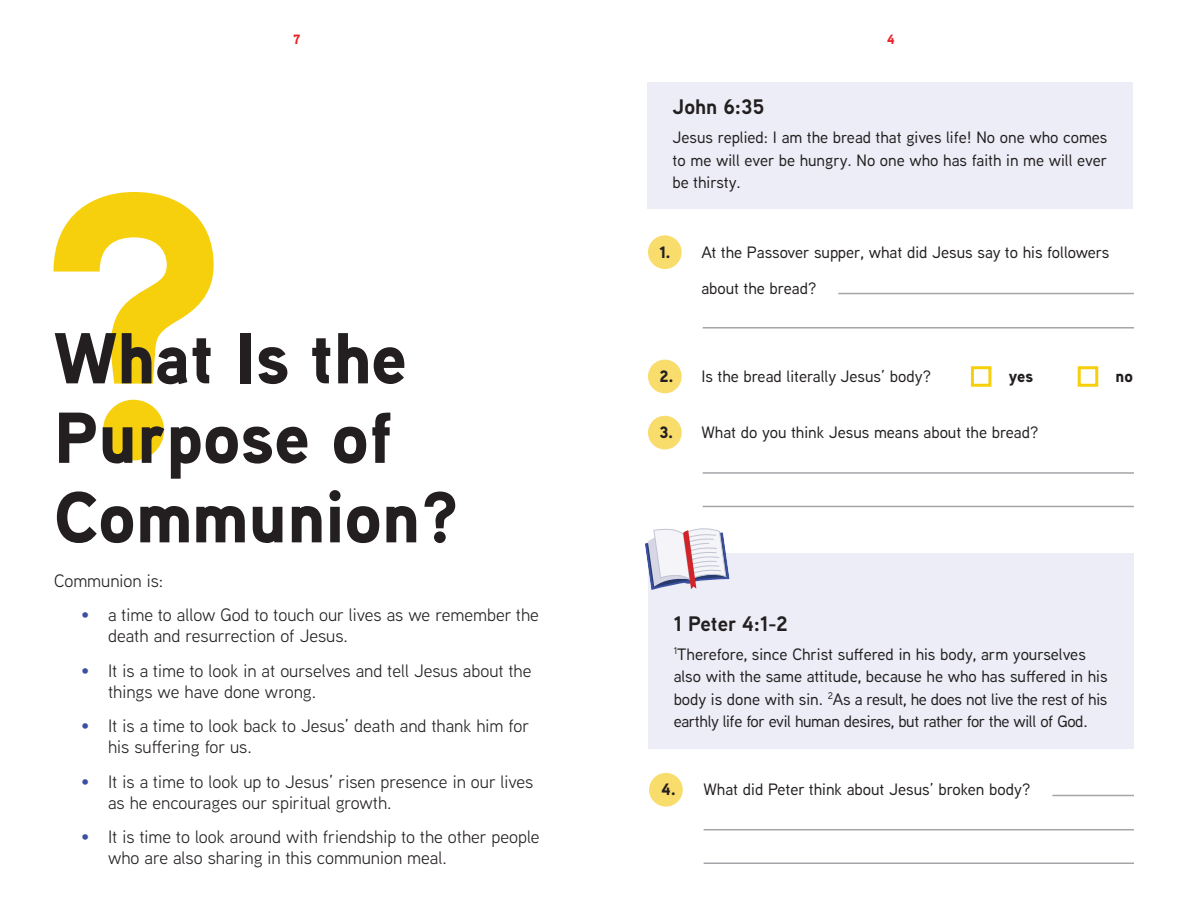
<style>
.page{position:relative;width:1188px;height:918px;background:#fff}
.page>*{position:absolute;margin:0;border:0;box-sizing:border-box;transform-origin:0 0}
.verse_reference{font:900 375px "Aaux Next";color:#f6d00d}
.heading{font:900 72px/79.5px "Aaux Next";color:#231f20}
.verse_reference-2{font:700 21px "Aaux Next";color:#231f20}
.Paragraph_Style_1{font:18px/21px "Aaux Next";color:#231f20}
.verse{font:500 16.5px/22.5px "Aaux Next";color:#231f20}
.verse-2{font:900 16.5px "Aaux Next";color:#231f20}
.verse-3{font:900 13.5px "Aaux Next";color:#ea2126}
.s1{color:#3c50a2}
.s2{font-weight:900}
</style>
<div class="page">
<div style="left:648px;top:82px;width:485px;height:127px;background:#ecedf6"></div>
<div style="left:648px;top:235px;width:34px;height:34px;background:#f8dc6c;border-radius:50%"></div>
<div style="left:648px;top:360px;width:34px;height:33px;background:#f8dc6c;border-radius:50%"></div>
<div style="left:648px;top:416px;width:34px;height:33px;background:#f8dc6c;border-radius:50%"></div>
<hr style="left:838px;top:293px;width:296px;height:1px;background:#a4a5a9">
<hr style="left:703px;top:327px;width:431px;height:2px;background:#a4a5a9">
<hr style="left:703px;top:472px;width:431px;height:2px;background:#a4a5a9">
<hr style="left:703px;top:506px;width:431px;height:1px;background:#a4a5a9">
<div style="left:649px;top:773px;width:34px;height:34px;background:#f8dc6c;border-radius:50%"></div>
<hr style="left:1052px;top:795px;width:82px;height:1px;background:#a4a5a9">
<hr style="left:704px;top:829px;width:430px;height:1px;background:#a4a5a9">
<hr style="left:704px;top:862px;width:430px;height:2px;background:#a4a5a9">
<div style="left:649px;top:553px;width:485px;height:195px;background:#ecedf6"></div>
<svg style="left:645px;top:528px;width:85px;height:62px"></svg>
<div style="left:971px;top:366px;width:20px;height:21px;border:3px solid #f6d00d"></div>
<div style="left:1078px;top:366px;width:20px;height:21px;border:3px solid #f6d00d"></div>
<p class="verse-3" style="left:294px;top:30px;width:8px">7</p>
<p class="verse-3" style="left:887px;top:30px;width:9px">4</p>
<p class="verse_reference" style="left:31px;top:58px;width:207px">?</p>
<p class="heading" style="left:54px;top:317px;width:407px">What Is the<br>Purpose of<br>Communion?</p>
<p class="Paragraph_Style_1" style="left:54px;top:569px;width:111px">Communion is:</p>
<p class="Paragraph_Style_1" style="left:108px;top:604px;width:432px;text-indent:-27px"><span class="s1">•</span> a time to allow God to touch our lives as we remember the death and resurrection of Jesus.</p>
<p class="Paragraph_Style_1" style="left:108px;top:659px;width:425px;text-indent:-27px"><span class="s1">•</span> It is a time to look in at ourselves and tell Jesus about the things we have done wrong.</p>
<p class="Paragraph_Style_1" style="left:108px;top:715px;width:423px;text-indent:-27px"><span class="s1">•</span> It is a time to look back to Jesus’ death and thank him for his suffering for us.</p>
<p class="Paragraph_Style_1" style="left:108px;top:770px;width:427px;text-indent:-27px"><span class="s1">•</span> It is a time to look up to Jesus’ risen presence in our lives as he encourages our spiritual growth.</p>
<p class="Paragraph_Style_1" style="left:108px;top:826px;width:433px;text-indent:-27px"><span class="s1">•</span> It is time to look around with friendship to the other people who are also sharing in this communion meal.</p>
<p class="verse_reference-2" style="left:673px;top:92px;width:93px">John 6:35</p>
<p class="verse" style="left:673px;top:126px;width:436px;text-align:justify">Jesus replied: I am the bread that gives life! No one who comes to me will ever be hungry. No one who has faith in me will ever be thirsty.</p>
<p class="verse" style="left:701px;top:233px;width:410px;line-height:36px;text-indent:-42px"><span class="s2">1.</span> At the Passover supper, what did Jesus say to his followers about the bread?</p>
<p class="verse" style="left:659px;top:365px;width:273px"><span class="s2">2.</span> Is the bread literally Jesus’ body?</p>
<p class="verse-2" style="left:1009px;top:365px;width:26px">yes</p>
<p class="verse-2" style="left:1116px;top:365px;width:19px">no</p>
<p class="verse" style="left:659px;top:420px;width:381px"><span class="s2">3.</span> What do you think Jesus means about the bread?</p>
<p class="verse_reference-2" style="left:674px;top:608px;width:116px">1 Peter 4:1-2</p>
<p class="verse" style="left:674px;top:642px;width:435px"><sup>1</sup>Therefore, since Christ suffered in his body, arm yourselves also with the same attitude, because he who has suffered in his body is done with sin. <sup>2</sup>As a result, he does not live the rest of his earthly life for evil human desires, but rather for the will of God.</p>
<p class="verse" style="left:662px;top:777px;width:370px"><span class="s2">4.</span> What did Peter think about Jesus’ broken body?</p>
</div>
